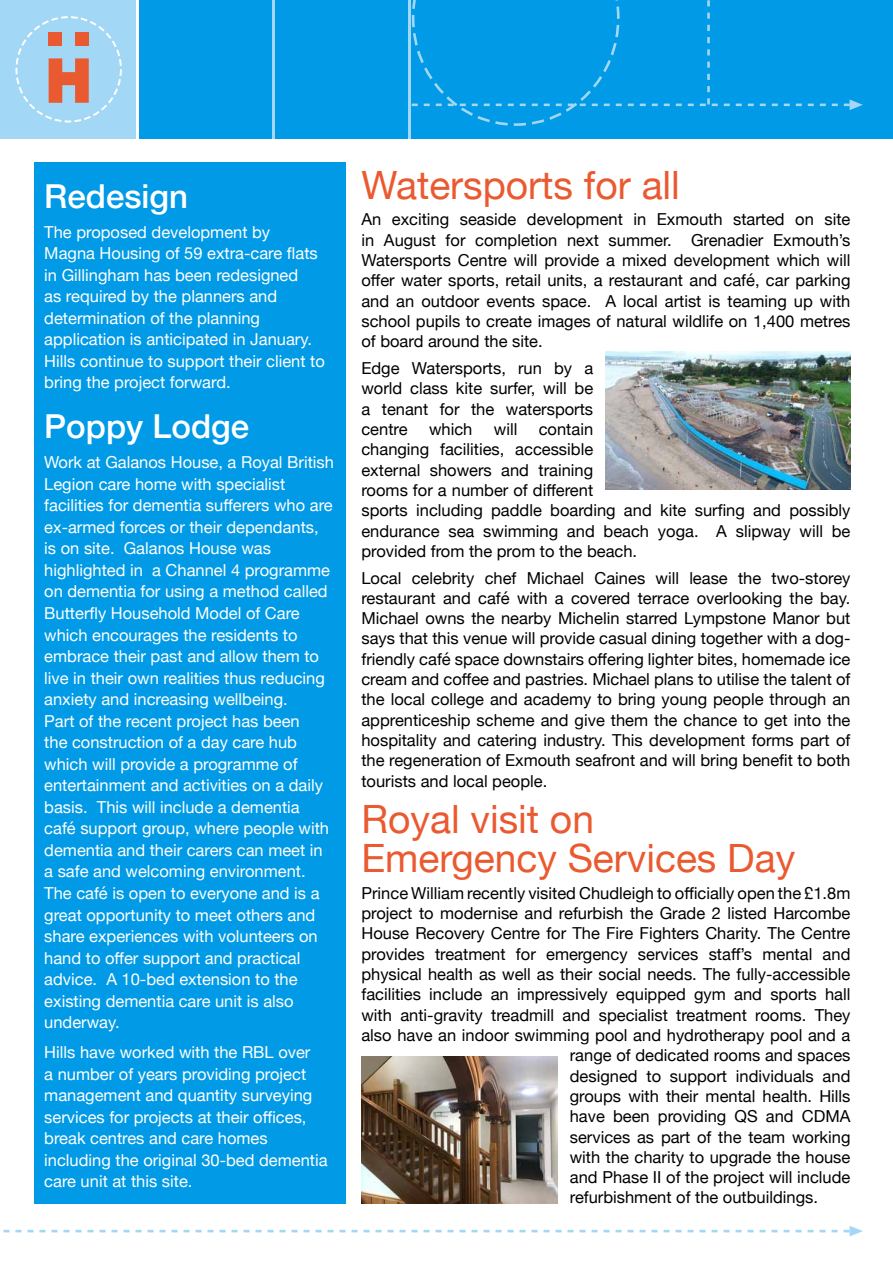
<style>
.page{position:relative;width:893px;height:1263px;background:#fff}
.page>*{position:absolute;margin:0;border:0;box-sizing:border-box;transform-origin:0 0}
.t1{font:39px/39.5px "Helvetica Neue";color:#ea5a31}
.t2{font:500 33px "Helvetica Neue";color:#fff}
.t3{font:16.5px/20.2px "Helvetica Neue";color:#000;text-align:justify}
.t4{font:16.5px/21.6px "Helvetica Neue";color:#fff}
</style>
<div class="page">
<div style="left:136px;top:0;width:757px;height:139px;background:#009ae6"></div>
<div style="left:0;top:0;width:136px;height:139px;background:#a2d7f5"></div>
<hr style="left:136px;top:0;width:3px;height:139px;background:#fff">
<svg style="left:3px;top:1226px;width:860px;height:10px"></svg>
<hr style="left:272px;top:0;width:3px;height:139px;background:#a2d7f5">
<svg style="left:411px;top:0;width:452px;height:126px"></svg>
<hr style="left:408px;top:0;width:3px;height:139px;background:#a2d7f5">
<div style="left:34px;top:162px;width:311px;height:1042px;background:#009ae6"></div>
<div style="left:49px;top:32px;width:13px;height:14px;background:#ea5a31"></div>
<div style="left:75px;top:32px;width:14px;height:14px;background:#ea5a31"></div>
<svg style="left:49px;top:58px;width:40px;height:45px"></svg>
<div style="left:15px;top:16px;width:107px;height:106px;border:2px dashed #fff;border-radius:50%"></div>
<img style="left:361px;top:1057px;width:196px;height:146px">
<img style="left:606px;top:352px;width:244px;height:137px">
<h2 class="t2" style="left:44px;top:169px;width:145px">Redesign</h2>
<p class="t4" style="left:44px;top:222px;width:282px">The proposed development by Magna Housing of 59 extra-care flats in Gillingham has been redesigned<br>as required by the planners and determination of the planning application is anticipated in January.<br>Hills continue to support their client to bring the project forward.</p>
<h2 class="t2" style="left:44px;top:400px;width:206px">Poppy Lodge</h2>
<p class="t4" style="left:44px;top:453px;width:291px">Work at Galanos House, a Royal British Legion care home with specialist facilities for dementia sufferers who are ex-armed forces or their dependants, is on site. Galanos House was highlighted in a Channel 4 programme on dementia for using a method called Butterfly Household Model of Care which encourages the residents to embrace their past and allow them to live in their own realities thus reducing anxiety and increasing wellbeing.<br>Part of the recent project has been<br>the construction of a day care hub which will provide a programme of entertainment and activities on a daily basis. This will include a dementia café support group, where people with dementia and their carers can meet in a safe and welcoming environment.<br>The café is open to everyone and is a great opportunity to meet others and share experiences with volunteers on hand to offer support and practical advice. A 10-bed extension to the existing dementia care unit is also underway.</p>
<p class="t4" style="left:44px;top:1042px;width:285px">Hills have worked with the RBL over<br>a number of years providing project management and quantity surveying services for projects at their offices, break centres and care homes including the original 30-bed dementia care unit at this site.</p>
<h1 class="t1" style="left:361px;top:167px;width:320px">Watersports for all</h1>
<p class="t3" style="left:361px;top:210px;width:490px">An exciting seaside development in Exmouth started on site in August for completion next summer. Grenadier Exmouth’s Watersports Centre will provide a mixed development which will offer water sports, retail units, a restaurant and café, car parking and an outdoor events space. A local artist is teaming up with school pupils to create images of natural wildlife on 1,400 metres of board around the site.</p>
<p class="t3" style="left:361px;top:359px;width:233px">Edge Watersports, run by a world class kite surfer, will be a tenant for the watersports centre</p>
<p class="t3" style="left:361px;top:420px;width:491px;text-align:left;text-indent:177px">contain<br>changing facilities, accessible<br>external showers and training<br>rooms for a number of different<br>sports including paddle boarding and kite surfing and possibly endurance sea swimming and beach yoga. A slipway will be provided from the prom to the beach.</p>
<p class="t3" style="left:361px;top:568px;width:490px">Local celebrity chef Michael Caines will lease the two-storey restaurant and café with a covered terrace overlooking the bay.<br>Michael owns the nearby Michelin starred Lympstone Manor but says that this venue will provide casual dining together with a dog&shy;friendly café space downstairs offering lighter bites, homemade ice cream and coffee and pastries. Michael plans to utilise the talent of the local college and academy to bring young people through an apprenticeship scheme and give them the chance to get into the hospitality and catering industry. This development forms part of the regeneration of Exmouth seafront and will bring benefit to both tourists and local people.</p>
<h1 class="t1" style="left:361px;top:801px;width:435px">Royal visit on<br>Emergency Services Day</h1>
<p class="t3" style="left:361px;top:884px;width:490px">Prince William recently visited Chudleigh to officially open the £1.8m</p>
<p class="t3" style="left:361px;top:904px;width:490px">project to modernise and refurbish the Grade 2 listed Harcombe</p>
<p class="t3" style="left:361px;top:924px;width:490px">House Recovery Centre for The Fire Fighters Charity. The Centre</p>
<p class="t3" style="left:361px;top:945px;width:490px">provides treatment for emergency services staff’s mental and</p>
<p class="t3" style="left:361px;top:965px;width:490px">physical health as well as their social needs. The fully-accessible</p>
<p class="t3" style="left:361px;top:985px;width:490px">facilities include an impressively equipped gym and sports hall</p>
<p class="t3" style="left:361px;top:1005px;width:490px">with anti-gravity treadmill and specialist treatment rooms. They</p>
<p class="t3" style="left:361px;top:1026px;width:490px">also have an indoor swimming pool and hydrotherapy pool and a</p>
<p class="t3" style="left:570px;top:1046px;width:282px">range of dedicated rooms and spaces</p>
<p class="t3" style="left:570px;top:1066px;width:282px">designed to support individuals and</p>
<p class="t3" style="left:570px;top:1087px;width:282px">groups with their mental health. Hills</p>
<p class="t3" style="left:570px;top:1107px;width:282px">have been providing QS and CDMA</p>
<p class="t3" style="left:570px;top:1127px;width:282px">services as part of the team working</p>
<p class="t3" style="left:570px;top:1148px;width:282px">with the charity to upgrade the house</p>
<p class="t3" style="left:570px;top:1168px;width:282px">and Phase II of the project will include</p>
<p class="t3" style="left:570px;top:1188px;width:250px">refurbishment of the outbuildings.</p>
<p class="t3" style="left:429px;top:420px;width:45px">which</p>
<p class="t3" style="left:494px;top:420px;width:25px">will</p>
</div>
